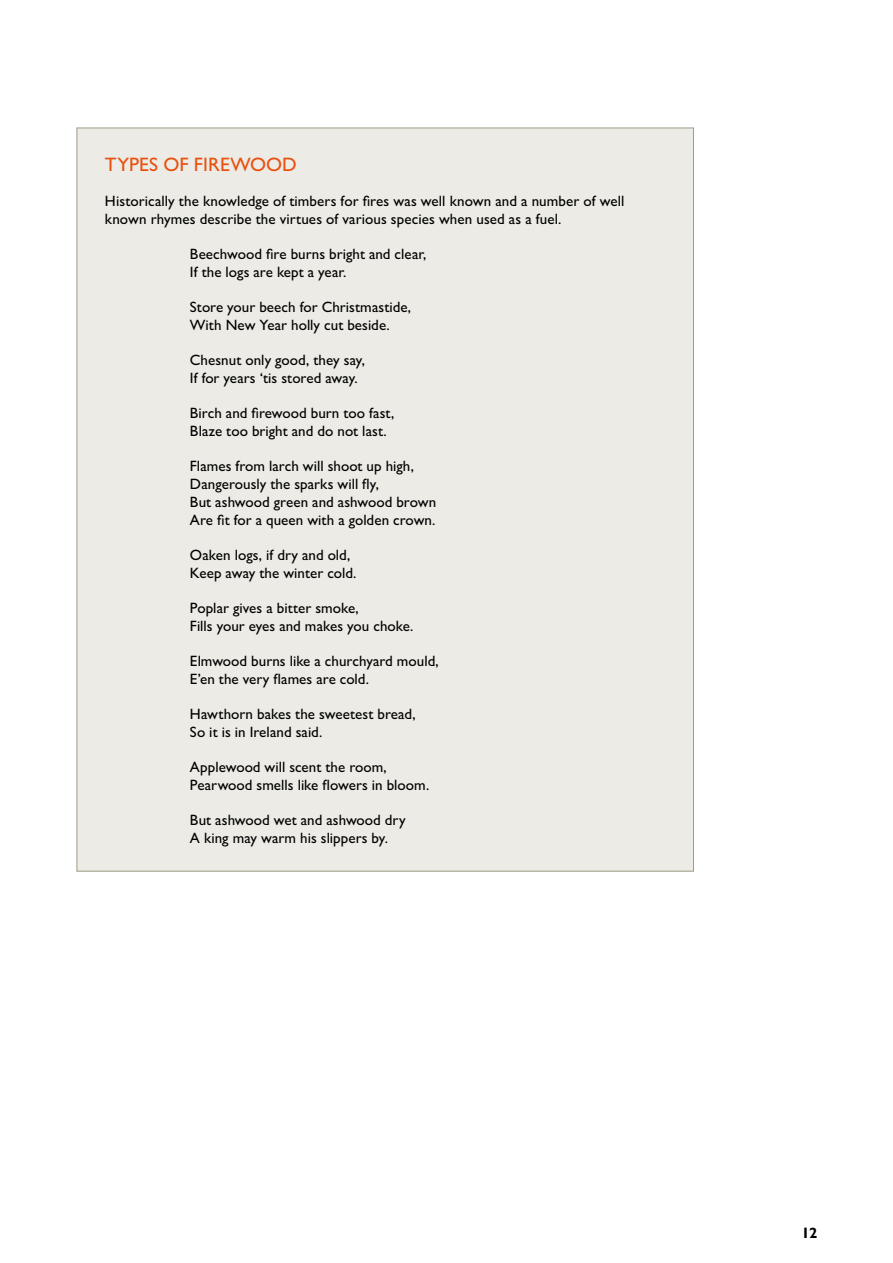
<style>
.page{position:relative;width:893px;height:1263px;background:#fff}
.page>*{position:absolute;margin:0;border:0;box-sizing:border-box;transform-origin:0 0}
.Call_out_headers{font:19.5px "M Gill Sans";letter-spacing:.005em;color:#e9500e}
.Call_out_indented_co{font:15px/18px "M Gill Sans";letter-spacing:.005em;color:#000}
.Call_out_body{font:15px/18px "M Gill Sans";letter-spacing:.01em;color:#000}
.t1{font:700 15px "M Gill Sans";color:#000}
</style>
<div class="page">
<div style="left:77px;top:128px;width:616px;height:743px;background:#ecebe5"></div>
<p class="Call_out_headers" style="left:105px;top:154px;width:193px">TYPES OF FIREWOOD</p>
<p class="Call_out_body" style="left:105px;top:192px;width:521px">Historically the knowledge of timbers for fires was well known and a number of well known rhymes describe the virtues of various species when used as a fuel.</p>
<p class="Call_out_indented_co" style="left:190px;top:245px;width:238px">Beechwood fire burns bright and clear,<br>If the logs are kept a year.</p>
<p class="Call_out_indented_co" style="left:190px;top:298px;width:223px">Store your beech for Christmastide,<br>With New Year holly cut beside.</p>
<p class="Call_out_indented_co" style="left:190px;top:351px;width:177px">Chesnut only good, they say,<br>If for years ‘tis stored away.</p>
<p class="Call_out_indented_co" style="left:190px;top:404px;width:206px">Birch and firewood burn too fast,<br>Blaze too bright and do not last.</p>
<p class="Call_out_indented_co" style="left:190px;top:457px;width:248px">Flames from larch will shoot up high, Dangerously the sparks will fly,<br>But ashwood green and ashwood brown Are fit for a queen with a golden crown.</p>
<p class="Call_out_indented_co" style="left:190px;top:546px;width:168px">Oaken logs, if dry and old,<br>Keep away the winter cold.</p>
<p class="Call_out_indented_co" style="left:190px;top:599px;width:225px">Poplar gives a bitter smoke,<br>Fills your eyes and makes you choke.</p>
<p class="Call_out_indented_co" style="left:190px;top:652px;width:250px">Elmwood burns like a churchyard mould,<br>E’en the very flames are cold.</p>
<p class="Call_out_indented_co" style="left:190px;top:705px;width:227px">Hawthorn bakes the sweetest bread,<br>So it is in Ireland said.</p>
<p class="Call_out_indented_co" style="left:190px;top:758px;width:241px">Applewood will scent the room,<br>Pearwood smells like flowers in bloom.</p>
<p class="Call_out_indented_co" style="left:190px;top:811px;width:217px">But ashwood wet and ashwood dry<br>A king may warm his slippers by.</p>
<p class="t1" style="left:801px;top:1225px;width:17px">12</p>
</div>
